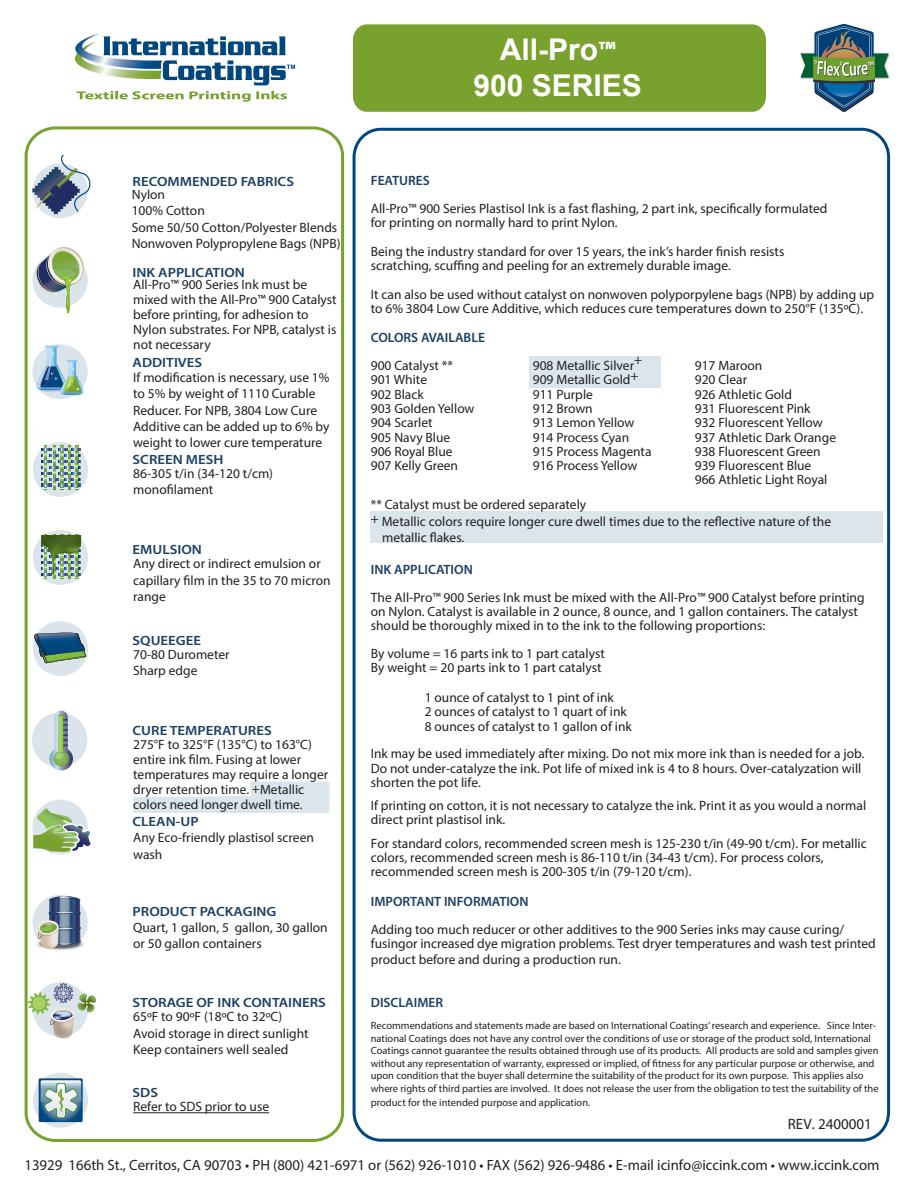
<style>
.page{position:relative;width:918px;height:1188px;background:#fff}
.page>*{position:absolute;margin:0;border:0;box-sizing:border-box;transform-origin:0 0}
.t1{font:700 30px/36px "Arial";color:#fff;text-align:center}
.t2{font:15px "Myriad Pro";color:#231f20}
.t3{font:14.85px "Myriad Pro";color:#231f20}
.t4{font:13.5px/16.2px "Myriad Pro";color:#231f20}
.t5{font:600 13.5px "Myriad Pro";color:#1b4064}
.t6{font:600 13.35px "Myriad Pro";color:#1b4064;scale:1.11 1}
.t7{font:10.5px/12.6px "Myriad Pro";color:#231f20}
.s1{font-family:"Myriad Pro";font-size:27px}
</style>
<div class="page">
<div style="left:25px;top:126px;width:319px;height:1016px;border:3px solid #78a22d;border-radius:29px"></div>
<div style="left:353px;top:128px;width:537px;height:1014px;border:3px solid #00467e;border-radius:27px"></div>
<div style="left:32px;top:344px;width:56px;height:55px;background:#dbe4ea;border-radius:50%"></div>
<div style="left:33px;top:442px;width:55px;height:55px;background:#dbe4ea;border-radius:50%"></div>
<div style="left:33px;top:530px;width:55px;height:55px;background:#dbe4ea;border-radius:50%"></div>
<div style="left:33px;top:621px;width:55px;height:55px;background:#dbe4ea;border-radius:50%"></div>
<div style="left:32px;top:713px;width:55px;height:54px;background:#dbe4ea;border-radius:50%"></div>
<div style="left:32px;top:800px;width:56px;height:54px;background:#dbe4ea;border-radius:50%"></div>
<div style="left:32px;top:895px;width:56px;height:55px;background:#dbe4ea;border-radius:50%"></div>
<svg style="left:33px;top:1073px;width:55px;height:55px"></svg>
<svg style="left:32px;top:155px;width:59px;height:60px"></svg>
<svg style="left:34px;top:247px;width:52px;height:67px"></svg>
<svg style="left:36px;top:346px;width:48px;height:50px"></svg>
<svg style="left:42px;top:446px;width:39px;height:44px"></svg>
<svg style="left:41px;top:535px;width:40px;height:44px"></svg>
<svg style="left:34px;top:633px;width:53px;height:31px"></svg>
<svg style="left:49px;top:711px;width:24px;height:60px"></svg>
<hr style="left:59px;top:717px;width:3px;height:34px;background:#a2d071">
<svg style="left:33px;top:808px;width:58px;height:45px"></svg>
<div style="left:36px;top:937px;width:49px;height:14px;background:#f8f8f9;border-radius:50%"></div>
<div style="left:36px;top:937px;width:49px;height:13px;background:#f6f6f7;border-radius:50%"></div>
<svg style="left:35px;top:896px;width:46px;height:54px"></svg>
<svg style="left:28px;top:983px;width:68px;height:58px"></svg>
<svg style="left:39px;top:1078px;width:44px;height:44px;background:#82a5b1"></svg>
<div style="left:353px;top:24px;width:413px;height:88px;background:#78a22d;border-radius:15px"></div>
<div style="left:529px;top:356px;width:132px;height:32px;background:#dae6ec"></div>
<div style="left:371px;top:511px;width:512px;height:32px;background:#dae6ec"></div>
<svg style="left:133px;top:782px;width:196px;height:31px"></svg>
<hr style="left:133px;top:1112px;width:136px;height:1px;background:#231f20">
<img style="left:800px;top:25px;width:90px;height:87px">
<img style="left:75px;top:34px;width:220px;height:68px">
<h1 class="t1" style="left:474px;top:32px;width:170px">All-Pro<span class="s1">™<br></span>900 SERIES</h1>
<p class="t6" style="left:133px;top:173px;width:147px">RECOMMENDED FABRICS</p>
<p class="t4" style="left:132px;top:186px;width:210px">Nylon<br>100% Cotton<br>Some 50/50 Cotton/Polyester Blends<br>Nonwoven Polypropylene Bags (NPB)</p>
<p class="t4" style="left:133px;top:277px;width:205px;line-height:15px">All-Pro™ 900 Series Ink must be mixed with the All-Pro™ 900 Catalyst before printing, for adhesion to<br>Nylon substrates. For NPB, catalyst is not necessary</p>
<p class="t4" style="left:133px;top:369px;width:198px">If modification is necessary, use 1% to 5% by weight of 1110 Curable<br>Reducer. For NPB, 3804 Low Cure<br>Additive can be added up to 6% by weight to lower cure temperature</p>
<p class="t4" style="left:133px;top:465px;width:141px">86-305 t/in (34-120 t/cm) monofilament</p>
<p class="t6" style="left:133px;top:264px;width:103px">INK APPLICATION</p>
<p class="t6" style="left:133px;top:354px;width:64px">ADDITIVES</p>
<p class="t6" style="left:133px;top:451px;width:83px">SCREEN MESH</p>
<p class="t6" style="left:133px;top:541px;width:64px">EMULSION</p>
<p class="t4" style="left:133px;top:556px;width:199px">Any direct or indirect emulsion or capillary film in the 35 to 70 micron range</p>
<p class="t6" style="left:133px;top:632px;width:63px">SQUEEGEE</p>
<p class="t4" style="left:133px;top:646px;width:98px">70-80 Durometer<br>Sharp edge</p>
<p class="t6" style="left:133px;top:722px;width:127px">CURE TEMPERATURES</p>
<p class="t4" style="left:133px;top:737px;width:197px;line-height:15px">275°F to 325°F (135°C) to 163°C) entire ink film. Fusing at lower temperatures may require a longer dryer retention time. +Metallic colors need longer dwell time.</p>
<p class="t4" style="left:133px;top:829px;width:182px">Any Eco-friendly plastisol screen wash</p>
<p class="t6" style="left:133px;top:813px;width:61px">CLEAN-UP</p>
<p class="t6" style="left:133px;top:903px;width:131px">PRODUCT PACKAGING</p>
<p class="t4" style="left:133px;top:919px;width:196px">Quart, 1 gallon, 5 gallon, 30 gallon or 50 gallon containers</p>
<p class="t6" style="left:133px;top:994px;width:176px">STORAGE OF INK CONTAINERS</p>
<p class="t4" style="left:133px;top:1009px;width:177px">65ºF to 90ºF (18ºC to 32ºC)<br>Avoid storage in direct sunlight<br>Keep containers well sealed</p>
<p class="t6" style="left:133px;top:1084px;width:25px">SDS</p>
<p class="t4" style="left:133px;top:1099px;width:137px">Refer to SDS prior to use</p>
<p class="t5" style="left:371px;top:172px;width:61px">FEATURES</p>
<p class="t4" style="left:371px;top:201px;width:458px;line-height:14.2px">All-Pro™ 900 Series Plastisol Ink is a fast flashing, 2 part ink, specifically formulated for printing on normally hard to print Nylon.</p>
<p class="t4" style="left:371px;top:244px;width:415px;line-height:14.2px">Being the industry standard for over 15 years, the ink’s harder finish resists scratching, scuffing and peeling for an extremely durable image.</p>
<p class="t4" style="left:371px;top:287px;width:505px;line-height:14.2px">It can also be used without catalyst on nonwoven polyporpylene bags (NPB) by adding up to 6% 3804 Low Cure Additive, which reduces cure temperatures down to 250°F (135ºC).</p>
<p class="t5" style="left:371px;top:329px;width:116px">COLORS AVAILABLE</p>
<p class="t4" style="left:371px;top:357px;width:84px">900 Catalyst **</p>
<p class="t4" style="left:533px;top:357px;width:111px">908 Metallic Silver+</p>
<p class="t4" style="left:695px;top:357px;width:69px">917 Maroon</p>
<p class="t4" style="left:371px;top:372px;width:58px">901 White</p>
<p class="t4" style="left:533px;top:372px;width:107px">909 Metallic Gold+</p>
<p class="t4" style="left:695px;top:372px;width:54px">920 Clear</p>
<p class="t4" style="left:371px;top:386px;width:55px">902 Black</p>
<p class="t4" style="left:533px;top:386px;width:62px">911 Purple</p>
<p class="t4" style="left:695px;top:386px;width:99px">926 Athletic Gold</p>
<p class="t4" style="left:371px;top:400px;width:105px">903 Golden Yellow</p>
<p class="t4" style="left:533px;top:400px;width:61px">912 Brown</p>
<p class="t4" style="left:695px;top:400px;width:117px">931 Fluorescent Pink</p>
<p class="t4" style="left:371px;top:414px;width:63px">904 Scarlet</p>
<p class="t4" style="left:533px;top:414px;width:103px">913 Lemon Yellow</p>
<p class="t4" style="left:695px;top:414px;width:129px">932 Fluorescent Yellow</p>
<p class="t4" style="left:371px;top:429px;width:81px">905 Navy Blue</p>
<p class="t4" style="left:533px;top:429px;width:98px">914 Process Cyan</p>
<p class="t4" style="left:695px;top:429px;width:143px">937 Athletic Dark Orange</p>
<p class="t4" style="left:371px;top:443px;width:83px">906 Royal Blue</p>
<p class="t4" style="left:533px;top:443px;width:120px">915 Process Magenta</p>
<p class="t4" style="left:695px;top:443px;width:127px">938 Fluorescent Green</p>
<p class="t4" style="left:371px;top:457px;width:89px">907 Kelly Green</p>
<p class="t4" style="left:533px;top:457px;width:106px">916 Process Yellow</p>
<p class="t4" style="left:695px;top:458px;width:134px;line-height:14.2px">939 Fluorescent Blue<br>966 Athletic Light Royal</p>
<p class="t4" style="left:371px;top:497px;width:217px">** Catalyst must be ordered separately</p>
<p class="t4" style="left:371px;top:513px;width:462px">+ Metallic colors require longer cure dwell times due to the reflective nature of the</p>
<p class="t4" style="left:382px;top:529px;width:84px">metallic flakes.</p>
<p class="t5" style="left:371px;top:561px;width:104px">INK APPLICATION</p>
<p class="t4" style="left:371px;top:590px;width:495px;line-height:14.2px">The All-Pro™ 900 Series Ink must be mixed with the All-Pro™ 900 Catalyst before printing on Nylon. Catalyst is available in 2 ounce, 8 ounce, and 1 gallon containers. The catalyst should be thoroughly mixed in to the ink to the following proportions:</p>
<p class="t4" style="left:371px;top:646px;width:236px;line-height:14.2px">By volume = 16 parts ink to 1 part catalyst<br>By weight = 20 parts ink to 1 part catalyst</p>
<p class="t4" style="left:425px;top:690px;width:209px;line-height:14.2px">1 ounce of catalyst to 1 pint of ink<br>2 ounces of catalyst to 1 quart of ink<br>8 ounces of catalyst to 1 gallon of ink</p>
<p class="t4" style="left:371px;top:747px;width:495px;line-height:14.2px">Ink may be used immediately after mixing. Do not mix more ink than is needed for a job.<br>Do not under-catalyze the ink. Pot life of mixed ink is 4 to 8 hours. Over-catalyzation will shorten the pot life.</p>
<p class="t4" style="left:371px;top:798px;width:497px;line-height:14.2px">If printing on cotton, it is not necessary to catalyze the ink. Print it as you would a normal direct print plastisol ink.</p>
<p class="t4" style="left:371px;top:836px;width:498px;line-height:14.2px">For standard colors, recommended screen mesh is 125-230 t/in (49-90 t/cm). For metallic colors, recommended screen mesh is 86-110 t/in (34-43 t/cm). For process colors, recommended screen mesh is 200-305 t/in (79-120 t/cm).</p>
<p class="t5" style="left:371px;top:893px;width:159px">IMPORTANT INFORMATION</p>
<p class="t4" style="left:371px;top:922px;width:507px;line-height:14.2px">Adding too much reducer or other additives to the 900 Series inks may cause curing/ fusingor increased dye migration problems. Test dryer temperatures and wash test printed</p>
<p class="t4" style="left:371px;top:951px;width:252px">product before and during a production run.</p>
<p class="t5" style="left:371px;top:994px;width:74px">DISCLAIMER</p>
<p class="t7" style="left:371px;top:1019px;width:509px">Recommendations and statements made are based on International Coatings’ research and experience. Since Inter&shy;national Coatings does not have any control over the conditions of use or storage of the product sold, International Coatings cannot guarantee the results obtained through use of its products. All products are sold and samples given without any representation of warranty, expressed or implied, of fitness for any particular purpose or otherwise, and upon condition that the buyer shall determine the suitability of the product for its own purpose. This applies also where rights of third parties are involved. It does not release the user from the obligation to test the suitability of the</p>
<p class="t7" style="left:371px;top:1096px;width:221px">product for the intended purpose and application.</p>
<p class="t2" style="left:788px;top:1115px;width:85px">REV. 2400001</p>
<p class="t3" style="left:24px;top:1156px;width:857px">13929 166th St., Cerritos, CA 90703 • PH (800) 421-6971 or (562) 926-1010 • FAX (562) 926-9486 • E-mail icinfo@iccink.com • www.iccink.com</p>
</div>
